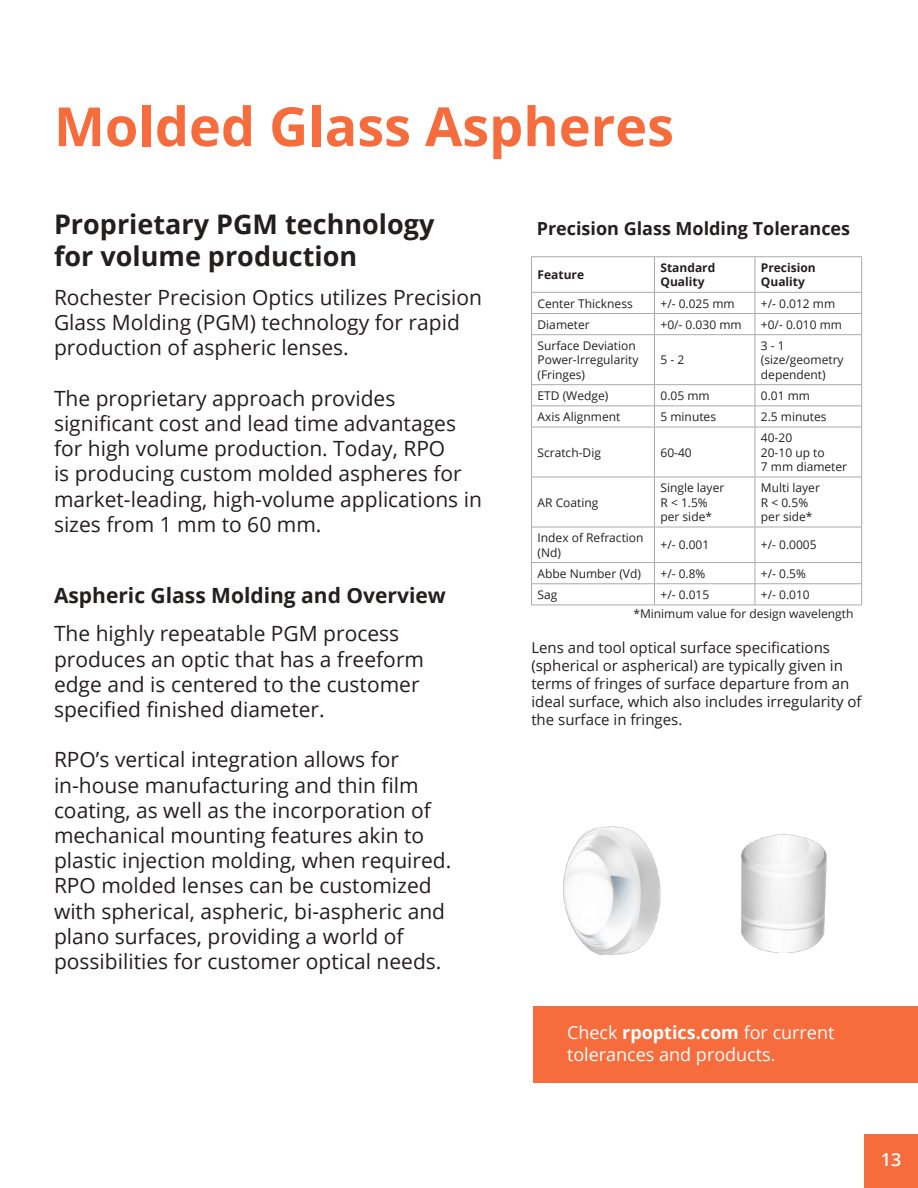
<style>
.page{position:relative;width:918px;height:1188px;background:#fff}
.page>*{position:absolute;margin:0;border:0;box-sizing:border-box;transform-origin:0 0}
.t1{font:700 54px "Open Sans";color:#f76c3c}
.t2{font:700 27px/32.4px "Open Sans";color:#241f1f}
.t3{font:21px/25.2px "Open Sans";color:#241f1f}
.t4{font:700 21px "Open Sans";color:#241f1f}
.t5{font:18px/21.6px "Open Sans";color:#fff}
.t6{font:700 18px "Open Sans";color:#241f1f}
.t7{font:600 18px "Open Sans";color:#fff}
.t8{font:15px/18px "Open Sans";color:#241f1f}
.t9{font:12px/14.4px "Open Sans";color:#241f1f}
.t10{font:700 12px/14.4px "Open Sans";color:#241f1f}
.s1{font-weight:700}
</style>
<div class="page">
<div style="left:864px;top:1135px;width:54px;height:53px;background:#f76c3c"></div>
<hr style="left:531px;top:256px;width:123px;height:1px;background:#aaaaac">
<hr style="left:531px;top:257px;width:1px;height:35px;background:#aaaaac">
<hr style="left:654px;top:256px;width:101px;height:1px;background:#aaaaac">
<hr style="left:654px;top:257px;width:1px;height:35px;background:#aaaaac">
<hr style="left:755px;top:256px;width:107px;height:1px;background:#aaaaac">
<hr style="left:755px;top:257px;width:1px;height:35px;background:#aaaaac">
<hr style="left:861px;top:257px;width:1px;height:35px;background:#aaaaac">
<hr style="left:531px;top:292px;width:123px;height:1px;background:#aaaaac">
<hr style="left:654px;top:292px;width:101px;height:1px;background:#aaaaac">
<hr style="left:755px;top:292px;width:107px;height:1px;background:#aaaaac">
<hr style="left:531px;top:313px;width:123px;height:1px;background:#aaaaac">
<svg style="left:531px;top:293px;width:1px;height:41px"></svg>
<hr style="left:654px;top:313px;width:101px;height:1px;background:#aaaaac">
<svg style="left:654px;top:293px;width:1px;height:41px"></svg>
<hr style="left:755px;top:313px;width:107px;height:1px;background:#aaaaac">
<svg style="left:755px;top:293px;width:1px;height:41px"></svg>
<svg style="left:861px;top:293px;width:1px;height:41px"></svg>
<hr style="left:531px;top:334px;width:123px;height:1px;background:#aaaaac">
<hr style="left:531px;top:335px;width:1px;height:49px;background:#aaaaac">
<hr style="left:654px;top:334px;width:101px;height:1px;background:#aaaaac">
<hr style="left:654px;top:335px;width:1px;height:49px;background:#aaaaac">
<hr style="left:755px;top:334px;width:107px;height:1px;background:#aaaaac">
<hr style="left:755px;top:335px;width:1px;height:49px;background:#aaaaac">
<hr style="left:861px;top:335px;width:1px;height:49px;background:#aaaaac">
<hr style="left:531px;top:384px;width:123px;height:1px;background:#aaaaac">
<hr style="left:654px;top:384px;width:101px;height:1px;background:#aaaaac">
<hr style="left:755px;top:384px;width:107px;height:1px;background:#aaaaac">
<hr style="left:531px;top:406px;width:123px;height:1px;background:#aaaaac">
<svg style="left:531px;top:385px;width:1px;height:42px"></svg>
<hr style="left:654px;top:406px;width:101px;height:1px;background:#aaaaac">
<svg style="left:654px;top:385px;width:1px;height:42px"></svg>
<hr style="left:755px;top:406px;width:107px;height:1px;background:#aaaaac">
<svg style="left:755px;top:385px;width:1px;height:42px"></svg>
<svg style="left:861px;top:385px;width:1px;height:42px"></svg>
<hr style="left:531px;top:427px;width:123px;height:1px;background:#aaaaac">
<hr style="left:531px;top:427px;width:1px;height:50px;background:#aaaaac">
<hr style="left:654px;top:427px;width:101px;height:1px;background:#aaaaac">
<hr style="left:654px;top:427px;width:1px;height:50px;background:#aaaaac">
<hr style="left:755px;top:427px;width:107px;height:1px;background:#aaaaac">
<hr style="left:755px;top:427px;width:1px;height:50px;background:#aaaaac">
<hr style="left:861px;top:427px;width:1px;height:50px;background:#aaaaac">
<hr style="left:531px;top:477px;width:123px;height:1px;background:#aaaaac">
<hr style="left:531px;top:477px;width:1px;height:50px;background:#aaaaac">
<hr style="left:654px;top:477px;width:101px;height:1px;background:#aaaaac">
<hr style="left:654px;top:477px;width:1px;height:50px;background:#aaaaac">
<hr style="left:755px;top:477px;width:107px;height:1px;background:#aaaaac">
<hr style="left:755px;top:477px;width:1px;height:50px;background:#aaaaac">
<hr style="left:861px;top:477px;width:1px;height:50px;background:#aaaaac">
<hr style="left:531px;top:527px;width:123px;height:1px;background:#aaaaac">
<hr style="left:531px;top:527px;width:1px;height:35px;background:#aaaaac">
<hr style="left:654px;top:527px;width:101px;height:1px;background:#aaaaac">
<hr style="left:654px;top:527px;width:1px;height:35px;background:#aaaaac">
<hr style="left:755px;top:527px;width:107px;height:1px;background:#aaaaac">
<hr style="left:755px;top:527px;width:1px;height:35px;background:#aaaaac">
<hr style="left:861px;top:527px;width:1px;height:35px;background:#aaaaac">
<hr style="left:531px;top:562px;width:123px;height:1px;background:#aaaaac">
<hr style="left:654px;top:562px;width:101px;height:1px;background:#aaaaac">
<hr style="left:755px;top:562px;width:107px;height:1px;background:#aaaaac">
<hr style="left:531px;top:584px;width:123px;height:1px;background:#aaaaac">
<svg style="left:531px;top:563px;width:1px;height:42px"></svg>
<hr style="left:654px;top:584px;width:101px;height:1px;background:#aaaaac">
<svg style="left:654px;top:563px;width:1px;height:42px"></svg>
<hr style="left:755px;top:584px;width:107px;height:1px;background:#aaaaac">
<svg style="left:755px;top:563px;width:1px;height:42px"></svg>
<svg style="left:861px;top:563px;width:1px;height:42px"></svg>
<hr style="left:531px;top:605px;width:123px;height:1px;background:#aaaaac">
<hr style="left:654px;top:605px;width:101px;height:1px;background:#aaaaac">
<hr style="left:755px;top:605px;width:107px;height:1px;background:#aaaaac">
<div style="left:534px;top:1007px;width:384px;height:76px;background:#f76c3c"></div>
<img style="left:563px;top:826px;width:98px;height:129px">
<img style="left:741px;top:834px;width:86px;height:119px">
<h1 class="t1" style="left:54px;top:88px;width:621px">Molded Glass Aspheres</h1>
<p class="t2" style="left:54px;top:207px;width:382px">Proprietary PGM technology for volume production</p>
<p class="t3" style="left:54px;top:284px;width:430px">Rochester Precision Optics utilizes Precision<br>Glass Molding (PGM) technology for rapid production of aspheric lenses.</p>
<p class="t3" style="left:54px;top:385px;width:429px">The proprietary approach provides significant cost and lead time advantages for high volume production. Today, RPO<br>is producing custom molded aspheres for market-leading, high-volume applications in sizes from 1 mm to 60 mm.</p>
<p class="t4" style="left:54px;top:581px;width:393px">Aspheric Glass Molding and Overview</p>
<p class="t3" style="left:54px;top:621px;width:372px">The highly repeatable PGM process produces an optic that has a freeform edge and is centered to the customer specified finished diameter.</p>
<p class="t3" style="left:54px;top:747px;width:399px">RPO’s vertical integration allows for in-house manufacturing and thin film coating, as well as the incorporation of mechanical mounting features akin to plastic injection molding, when required.<br>RPO molded lenses can be customized with spherical, aspheric, bi-aspheric and plano surfaces, providing a world of possibilities for customer optical needs.</p>
<p class="t6" style="left:537px;top:215px;width:315px">Precision Glass Molding Tolerances</p>
<p class="t10" style="left:538px;top:267px;width:48px">Feature</p>
<p class="t10" style="left:660px;top:260px;width:56px">Standard<br>Quality</p>
<p class="t10" style="left:761px;top:260px;width:56px">Precision<br>Quality</p>
<p class="t9" style="left:538px;top:296px;width:97px">Center Thickness</p>
<p class="t9" style="left:660px;top:296px;width:76px">+/- 0.025 mm</p>
<p class="t9" style="left:761px;top:296px;width:76px">+/- 0.012 mm</p>
<p class="t9" style="left:538px;top:317px;width:54px">Diameter</p>
<p class="t9" style="left:660px;top:317px;width:83px">+0/- 0.030 mm</p>
<p class="t9" style="left:761px;top:317px;width:83px">+0/- 0.010 mm</p>
<p class="t9" style="left:538px;top:338px;width:103px">Surface Deviation<br>Power-Irregularity (Fringes)</p>
<p class="t9" style="left:761px;top:338px;width:84px">3 - 1 (size/geometry dependent)</p>
<p class="t9" style="left:660px;top:352px;width:25px">5 - 2</p>
<p class="t9" style="left:538px;top:388px;width:72px">ETD (Wedge)</p>
<p class="t9" style="left:660px;top:388px;width:51px">0.05 mm</p>
<p class="t9" style="left:761px;top:388px;width:51px">0.01 mm</p>
<p class="t9" style="left:538px;top:409px;width:84px">Axis Alignment</p>
<p class="t9" style="left:660px;top:409px;width:57px">5 minutes</p>
<p class="t9" style="left:761px;top:409px;width:67px">2.5 minutes</p>
<p class="t9" style="left:538px;top:445px;width:65px">Scratch-Dig</p>
<p class="t9" style="left:660px;top:445px;width:33px">60-40</p>
<p class="t9" style="left:761px;top:430px;width:88px">40-20<br>20-10 up to<br>7 mm diameter</p>
<p class="t9" style="left:538px;top:495px;width:62px">AR Coating</p>
<p class="t9" style="left:660px;top:480px;width:65px">Single layer<br>R &lt; 1.5% per side*</p>
<p class="t9" style="left:761px;top:480px;width:61px">Multi layer<br>R &lt; 0.5% per side*</p>
<p class="t9" style="left:538px;top:530px;width:108px">Index of Refraction (Nd)</p>
<p class="t9" style="left:660px;top:538px;width:50px">+/- 0.001</p>
<p class="t9" style="left:761px;top:538px;width:57px">+/- 0.0005</p>
<p class="t9" style="left:538px;top:566px;width:105px">Abbe Number (Vd)</p>
<p class="t9" style="left:660px;top:566px;width:47px">+/- 0.8%</p>
<p class="t9" style="left:761px;top:566px;width:47px">+/- 0.5%</p>
<p class="t9" style="left:538px;top:587px;width:21px">Sag</p>
<p class="t9" style="left:660px;top:587px;width:50px">+/- 0.015</p>
<p class="t9" style="left:761px;top:587px;width:50px">+/- 0.010</p>
<p class="t8" style="left:531px;top:638px;width:332px">Lens and tool optical surface specifications (spherical or aspherical) are typically given in terms of fringes of surface departure from an ideal surface, which also includes irregularity of the surface in fringes.</p>
<p class="t9" style="left:633px;top:606px;width:221px">*Minimum value for design wavelength</p>
<p class="t5" style="left:567px;top:1021px;width:269px">Check <span class="s1">rpoptics.com</span> for current tolerances and products.</p>
<p class="t7" style="left:881px;top:1147px;width:22px">13</p>
</div>
